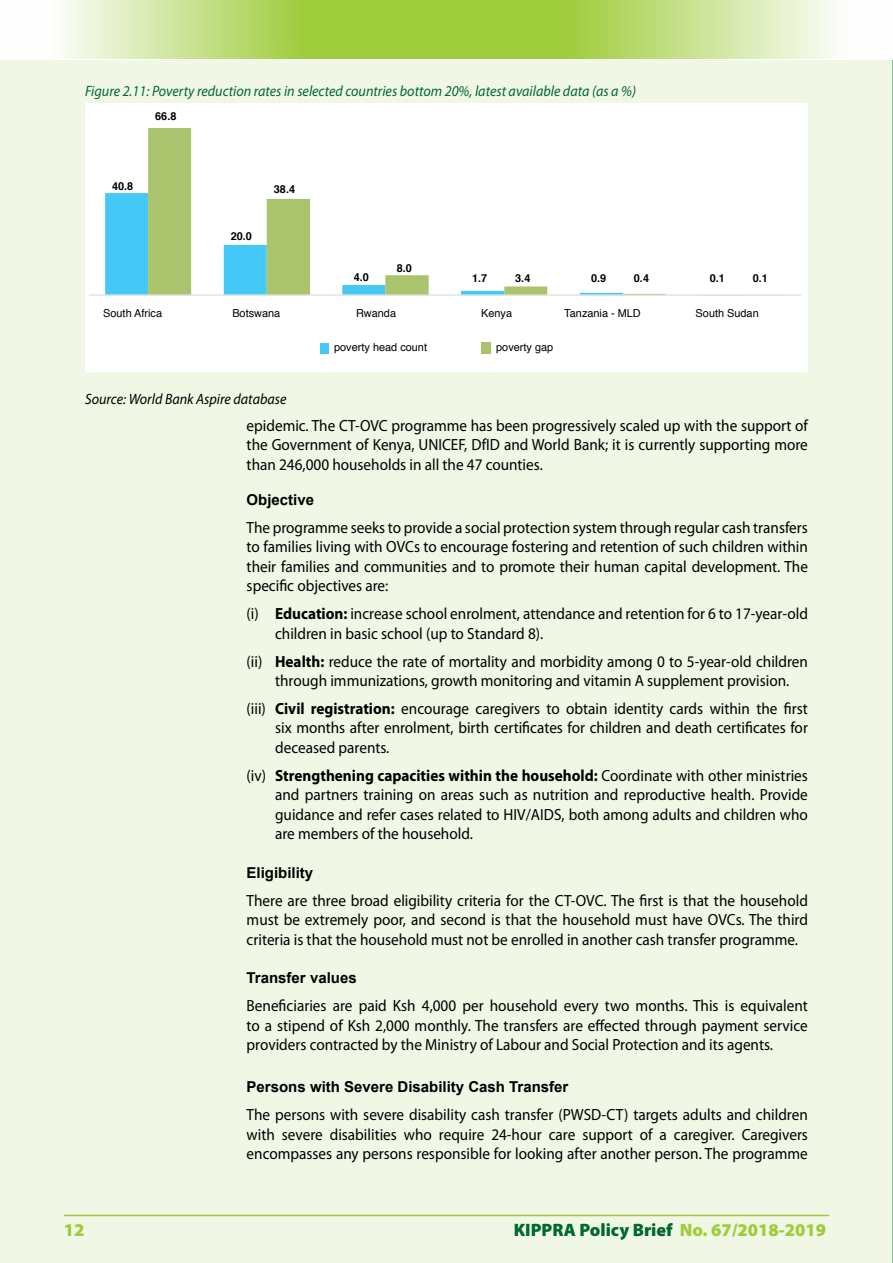
<style>
.page{position:relative;width:893px;height:1263px;background:#fff}
.page>*{position:absolute;margin:0;border:0;box-sizing:border-box;transform-origin:0 0}
.t1{font:900 18px "Myriad Pro";color:#006831}
.t2{font:900 18px "Myriad Pro";color:#9fcc3b}
.t3{font:16.2px/19.5px "Myriad Pro";color:#000;text-align:justify;scale:.94 1}
.t4{font:italic 15px "Myriad Pro";color:#006831;scale:.94 1}
.t5{font:700 15px "Arial";color:#000}
.t6{font:italic 15px "Myriad Pro";color:#000;scale:.94 1}
.t7{font:10.95px "Helvetica";color:#000}
.t8{font:700 10.95px "Helvetica";color:#000}
.s1{font-weight:700}
.s2{color:#9fcc3b}
</style>
<div class="page">
<div style="left:0;top:60px;width:893px;height:1203px;background:#f0f7e4"></div>
<hr style="left:64px;top:1215px;width:765px;height:1px;background:#9fcc3b">
<svg style="left:62px;top:0;width:378px;height:59px"></svg>
<svg style="left:440px;top:0;width:396px;height:59px"></svg>
<div style="left:85px;top:104px;width:723px;height:268px;background:#fff"></div>
<div style="left:105px;top:193px;width:43px;height:101px;background:#44c8f5"></div>
<svg style="left:148px;top:128px;width:518px;height:166px"></svg>
<hr style="left:89px;top:294px;width:712px;height:2px;background:#e0e1e0">
<div style="left:320px;top:343px;width:9px;height:11px;background:#44c8f5"></div>
<div style="left:481px;top:342px;width:10px;height:12px;background:#aac46d"></div>
<p class="t4" style="left:85px;top:82px;width:588px">Figure 2.11: Poverty reduction rates in selected countries bottom 20%, latest available data (as a %)</p>
<p class="t8" style="left:155px;top:106px;width:23px">66.8</p>
<p class="t8" style="left:112px;top:176px;width:23px">40.8</p>
<p class="t8" style="left:231px;top:226px;width:23px">20.0</p>
<p class="t8" style="left:274px;top:179px;width:23px">38.4</p>
<p class="t8" style="left:397px;top:258px;width:17px">8.0</p>
<p class="t8" style="left:354px;top:267px;width:17px">4.0</p>
<p class="t8" style="left:472px;top:268px;width:17px">1.7</p>
<p class="t8" style="left:591px;top:268px;width:17px">0.9</p>
<p class="t8" style="left:710px;top:268px;width:17px">0.1</p>
<p class="t8" style="left:515px;top:268px;width:17px">3.4</p>
<p class="t8" style="left:634px;top:268px;width:17px">0.4</p>
<p class="t8" style="left:753px;top:268px;width:17px">0.1</p>
<p class="t7" style="left:103px;top:304px;width:60px">South Africa</p>
<p class="t7" style="left:232px;top:304px;width:49px">Botswana</p>
<p class="t7" style="left:356px;top:304px;width:42px">Rwanda</p>
<p class="t7" style="left:481px;top:304px;width:32px">Kenya</p>
<p class="t7" style="left:564px;top:304px;width:78px">Tanzania - MLD</p>
<p class="t7" style="left:696px;top:304px;width:65px">South Sudan</p>
<p class="t7" style="left:334px;top:338px;width:94px">poverty head count</p>
<p class="t7" style="left:496px;top:338px;width:59px">poverty gap</p>
<p class="t6" style="left:85px;top:390px;width:216px">Source: World Bank Aspire database</p>
<p class="t3" style="left:247px;top:416px;width:599px">epidemic. The CT-OVC programme has been progressively scaled up with the support of the Government of Kenya, UNICEF, DfID and World Bank; it is currently supporting more than 246,000 households in all the 47 counties.</p>
<p class="t5" style="left:247px;top:490px;width:69px">Objective</p>
<p class="t3" style="left:247px;top:517px;width:599px">The programme seeks to provide a social protection system through regular cash transfers to families living with OVCs to encourage fostering and retention of such children within their families and communities and to promote their human capital development. The specific objectives are:</p>
<p class="t3" style="left:275px;top:604px;width:568px;text-indent:-29px">(i) <span class="s1">Education:</span> increase school enrolment, attendance and retention for 6 to 17-year-old children in basic school (up to Standard 8).</p>
<p class="t3" style="left:275px;top:651px;width:568px;text-indent:-29px">(ii) <span class="s1">Health:</span> reduce the rate of mortality and morbidity among 0 to 5-year-old children through immunizations, growth monitoring and vitamin A supplement provision.</p>
<p class="t3" style="left:275px;top:698px;width:568px;text-indent:-29px">(iii) <span class="s1">Civil registration:</span> encourage caregivers to obtain identity cards within the first six months after enrolment, birth certificates for children and death certificates for deceased parents.</p>
<p class="t3" style="left:275px;top:765px;width:568px;text-indent:-29px">(iv) <span class="s1">Strengthening capacities within the household:</span> Coordinate with other ministries and partners training on areas such as nutrition and reproductive health. Provide guidance and refer cases related to HIV/AIDS, both among adults and children who are members of the household.</p>
<p class="t5" style="left:247px;top:862px;width:68px">Eligibility</p>
<p class="t3" style="left:247px;top:890px;width:599px">There are three broad eligibility criteria for the CT-OVC. The first is that the household must be extremely poor, and second is that the household must have OVCs. The third criteria is that the household must not be enrolled in another cash transfer programme.</p>
<p class="t5" style="left:247px;top:968px;width:112px">Transfer values</p>
<p class="t3" style="left:247px;top:996px;width:599px">Beneficiaries are paid Ksh 4,000 per household every two months. This is equivalent to a stipend of Ksh 2,000 monthly. The transfers are effected through payment service providers contracted by the Ministry of Labour and Social Protection and its agents.</p>
<p class="t5" style="left:247px;top:1077px;width:323px">Persons with Severe Disability Cash Transfer</p>
<p class="t3" style="left:247px;top:1105px;width:599px">The persons with severe disability cash transfer (PWSD-CT) targets adults and children with severe disabilities who require 24-hour care support of a caregiver. Caregivers encompasses any persons responsible for looking after another person. The programme</p>
<p class="t2" style="left:64px;top:1218px;width:22px">12</p>
<p class="t1" style="left:514px;top:1218px;width:314px">KIPPRA Policy Brief <span class="s2">No. 67/2018-2019</span></p>
</div>
